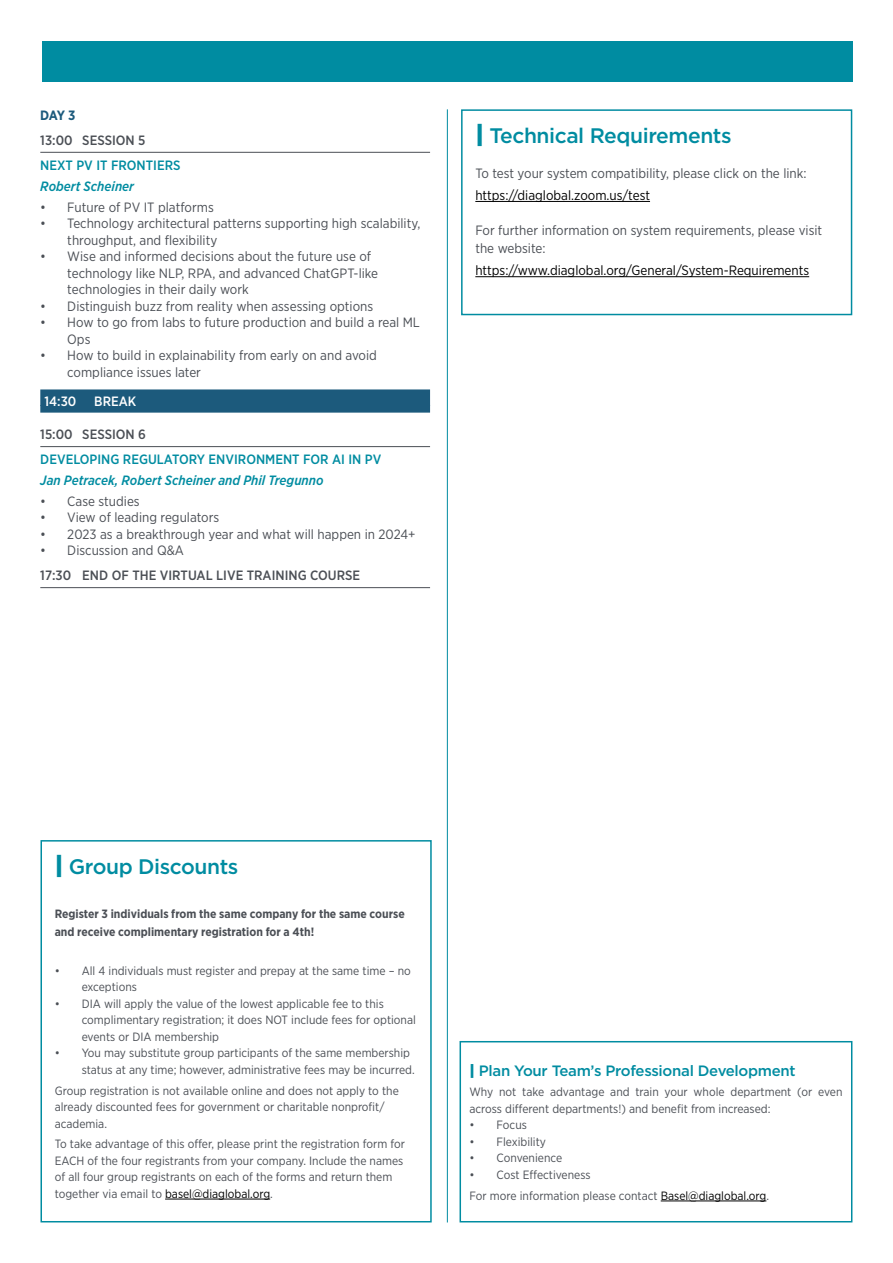
<style>
.page{position:relative;width:893px;height:1263px;background:#fff}
.page>*{position:absolute;margin:0;border:0;box-sizing:border-box;transform-origin:0 0}
.t1{font:500 21px "Gotham";letter-spacing:-.02em;color:#008ca1}
.t2{font:500 15px "Gotham";letter-spacing:-.02em;color:#008ca1}
.t3{font:13.5px/16.5px "Gotham Narrow";color:#4b4f55}
.t4{font:13.5px "Gotham Narrow";color:#000}
.t5{font:500 13.5px "Gotham Narrow";color:#4b4f55}
.t6{font:500 13.5px "Gotham Narrow";color:#008ca1}
.t7{font:italic 500 13.5px "Gotham Narrow";color:#008ca1}
.t8{font:500 13.5px "Gotham Narrow";color:#fff}
.t9{font:700 13.5px "Gotham Narrow";color:#1c5a7c}
.t10{font:12px/16.5px "Gotham Narrow";color:#4b4f55}
.t11{font:700 12px/18px "Gotham Narrow";color:#4b4f55}
.s1{font-weight:900;font-size:24px}
.s2{color:#000}
.s3{font-weight:900}
</style>
<div class="page">
<div style="left:42px;top:41px;width:810px;height:41px;background:#008ca1"></div>
<hr style="left:40px;top:152px;width:390px;height:1px;background:#4b4f55">
<div style="left:40px;top:389px;width:390px;height:17px;background:#1c5a7c"></div>
<div style="left:40px;top:405px;width:390px;height:8px;background:#1c5a7c"></div>
<hr style="left:40px;top:446px;width:390px;height:1px;background:#4b4f55">
<hr style="left:40px;top:587px;width:390px;height:1px;background:#4b4f55">
<hr style="left:447px;top:109px;width:1px;height:1113px;background:#008ca1">
<hr style="left:661px;top:1200px;width:105px;height:1px;background:#000">
<div style="left:459px;top:1041px;width:393px;height:181px;border:2px solid #008ca1"></div>
<hr style="left:165px;top:1199px;width:105px;height:1px;background:#000">
<div style="left:40px;top:840px;width:392px;height:382px;border:2px solid #008ca1"></div>
<hr style="left:475px;top:201px;width:175px;height:1px;background:#000">
<hr style="left:475px;top:276px;width:334px;height:1px;background:#000">
<div style="left:461px;top:109px;width:391px;height:206px;border:2px solid #008ca1"></div>
<p class="t9" style="left:40px;top:107px;width:37px">DAY 3</p>
<p class="t5" style="left:40px;top:132px;width:107px">13:00 SESSION 5</p>
<p class="t6" style="left:40px;top:157px;width:142px">NEXT PV IT FRONTIERS</p>
<p class="t7" style="left:40px;top:178px;width:95px">Robert Scheiner</p>
<p class="t3" style="left:40px;top:198px;width:175px">• Future of PV IT platforms</p>
<p class="t3" style="left:67px;top:215px;width:355px;text-indent:-27px">• Technology architectural patterns supporting high scalability, throughput, and flexibility</p>
<p class="t3" style="left:67px;top:248px;width:312px;text-indent:-27px">• Wise and informed decisions about the future use of technology like NLP, RPA, and advanced ChatGPT-like technologies in their daily work</p>
<p class="t3" style="left:40px;top:297px;width:334px">• Distinguish buzz from reality when assessing options</p>
<p class="t3" style="left:67px;top:314px;width:354px;text-indent:-27px">• How to go from labs to future production and build a real ML<br>Ops</p>
<p class="t3" style="left:67px;top:347px;width:311px;text-indent:-27px">• How to build in explainability from early on and avoid compliance issues later</p>
<p class="t8" style="left:45px;top:393px;width:33px">14:30</p>
<p class="t8" style="left:94px;top:393px;width:44px">BREAK</p>
<p class="t5" style="left:40px;top:426px;width:107px">15:00 SESSION 6</p>
<p class="t6" style="left:40px;top:451px;width:343px">DEVELOPING REGULATORY ENVIRONMENT FOR AI IN PV</p>
<p class="t7" style="left:40px;top:472px;width:285px">Jan Petracek, Robert Scheiner and Phil Tregunno</p>
<p class="t3" style="left:40px;top:493px;width:101px">• Case studies</p>
<p class="t3" style="left:40px;top:509px;width:180px">• View of leading regulators</p>
<p class="t3" style="left:40px;top:526px;width:377px">• 2023 as a breakthrough year and what will happen in 2024+</p>
<p class="t3" style="left:40px;top:542px;width:145px">• Discussion and Q&amp;A</p>
<p class="t5" style="left:40px;top:567px;width:321px">17:30 END OF THE VIRTUAL LIVE TRAINING COURSE</p>
<h1 class="t1" style="left:475px;top:122px;width:258px"><span class="s1">|</span> Technical Requirements</h1>
<p class="t3" style="left:475px;top:165px;width:333px">To test your system compatibility, please click on the link:</p>
<p class="t4" style="left:475px;top:187px;width:176px">https://diaglobal.zoom.us/test</p>
<p class="t3" style="left:475px;top:221px;width:348px;line-height:18px">For further information on system requirements, please visit the website:</p>
<p class="t4" style="left:475px;top:262px;width:335px">https://www.diaglobal.org/General/System-Requirements</p>
<h1 class="t1" style="left:55px;top:852px;width:185px"><span class="s1">|</span> Group Discounts</h1>
<p class="t11" style="left:55px;top:905px;width:352px">Register 3 individuals from the same company for the same course and receive complimentary registration for a 4th!</p>
<p class="t10" style="left:82px;top:962px;width:331px;text-indent:-27px">• All 4 individuals must register and prepay at the same time – no exceptions</p>
<p class="t10" style="left:82px;top:995px;width:336px;text-indent:-27px">• DIA will apply the value of the lowest applicable fee to this complimentary registration; it does NOT include fees for optional events or DIA membership</p>
<p class="t10" style="left:82px;top:1044px;width:334px;text-indent:-27px">• You may substitute group participants of the same membership status at any time; however, administrative fees may be incurred.</p>
<p class="t10" style="left:55px;top:1082px;width:346px">Group registration is not available online and does not apply to the already discounted fees for government or charitable nonprofit/ academia.</p>
<p class="t10" style="left:55px;top:1135px;width:352px">To take advantage of this offer, please print the registration form for EACH of the four registrants from your company. Include the names of all four group registrants on each of the forms and return them together via email to <span class="s2">basel@diaglobal.org</span>.</p>
<p class="t2" style="left:470px;top:1060px;width:328px"><span class="s3">|</span> Plan Your Team’s Professional Development</p>
<p class="t10" style="left:470px;top:1084px;width:374px">Why not take advantage and train your whole department (or even across different departments!) and benefit from increased:</p>
<p class="t10" style="left:470px;top:1117px;width:59px">• Focus</p>
<p class="t10" style="left:470px;top:1133px;width:78px">• Flexibility</p>
<p class="t10" style="left:470px;top:1150px;width:94px">• Convenience</p>
<p class="t10" style="left:470px;top:1164px;width:301px;line-height:20.7px">• Cost Effectiveness<br>For more information please contact <span class="s2">Basel@diaglobal.org</span>.</p>
</div>
